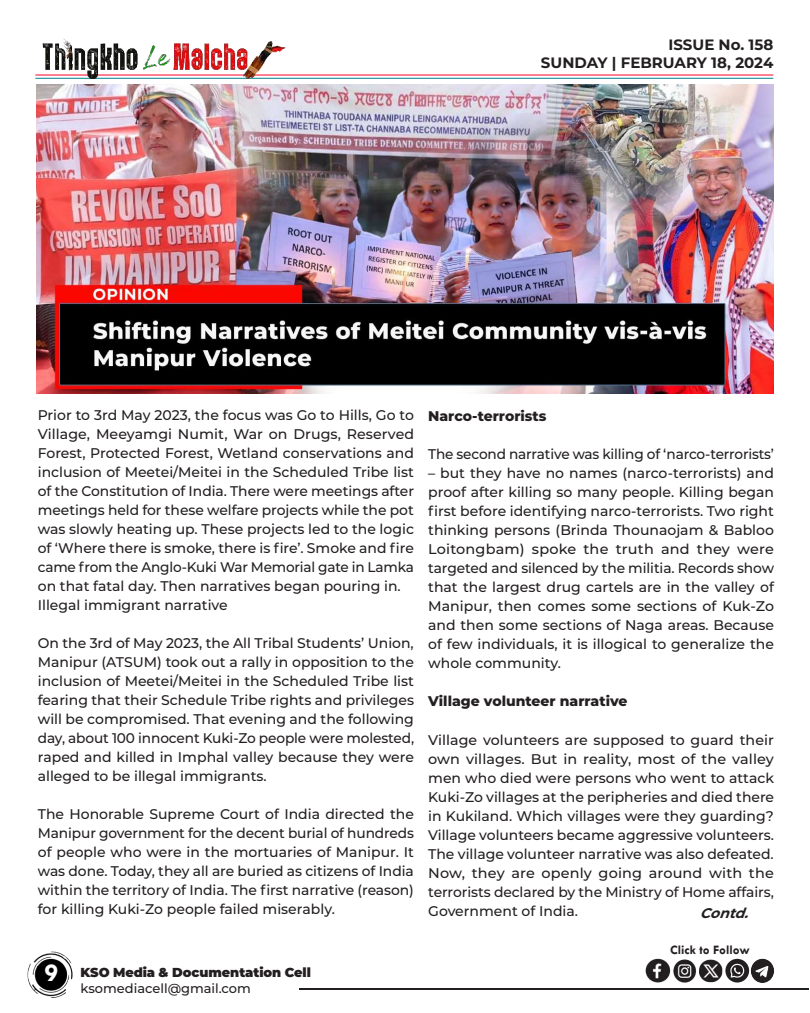
<style>
.page{position:relative;width:810px;height:1013px;background:#fff}
.page>*{position:absolute;margin:0;border:0;box-sizing:border-box;transform-origin:0 0}
.t1{font:700 26px "Tw Cen";color:#fff}
.t2{font:700 15px/18px "Montserrat";color:#231f20;text-align:right}
.t3{font:500 14px/19px "Montserrat";color:#231f20;text-align:justify}
.t4{font:800 14px "Montserrat";color:#231f20}
.t5{font:italic 700 14px "Montserrat";color:#231f20}
.t6{font:900 13px "Montserrat";letter-spacing:-.005em;color:#231f20}
.t7{font:500 13px "Montserrat";color:#231f20}
.t8{font:700 13px "Tw Cen";color:#231f20}
</style>
<div class="page">
<hr style="left:299px;top:988px;width:509px;height:1px;background:#231f20">
<img style="left:27px;top:951px;width:46px;height:47px">
<hr style="left:35px;top:74px;width:738px;height:1px;background:#ff002d">
<hr style="left:35px;top:78px;width:738px;height:1px;background:#00848b">
<img style="left:35px;top:38px;width:254px;height:41px">
<img style="left:645px;top:958px;width:129px;height:25px">
<img style="left:36px;top:84px;width:737px;height:310px">
<p class="t2" style="left:541px;top:35px;width:234px">ISSUE No. 158<br>SUNDAY | FEBRUARY 18, 2024</p>
<p class="t3" style="left:38px;top:404px;width:378px;text-align:left">Prior to 3rd May 2023, the focus was Go to Hills, Go to Village, Meeyamgi Numit, War on Drugs, Reserved Forest, Protected Forest, Wetland conservations and inclusion of Meetei/Meitei in the Scheduled Tribe list of the Constitution of India. There were meetings after meetings held for these welfare projects while the pot was slowly heating up. These projects led to the logic of ‘Where there is smoke, there is fire’. Smoke and fire came from the Anglo-Kuki War Memorial gate in Lamka on that fatal day. Then narratives began pouring in.<br>Illegal immigrant narrative</p>
<p class="t3" style="left:38px;top:632px;width:378px">On the 3rd of May 2023, the All Tribal Students’ Union, Manipur (ATSUM) took out a rally in opposition to the inclusion of Meetei/Meitei in the Scheduled Tribe list fearing that their Schedule Tribe rights and privileges will be compromised. That evening and the following day, about 100 innocent Kuki-Zo people were molested, raped and killed in Imphal valley because they were alleged to be illegal immigrants.</p>
<p class="t3" style="left:38px;top:803px;width:378px">The Honorable Supreme Court of India directed the Manipur government for the decent burial of hundreds of people who were in the mortuaries of Manipur. It was done. Today, they all are buried as citizens of India within the territory of India. The first narrative (reason) for killing Kuki-Zo people failed miserably.</p>
<h1 class="t1" style="left:44px;top:957px;width:15px">9</h1>
<p class="t6" style="left:81px;top:962px;width:232px">KSO Media &amp; Documentation Cell</p>
<p class="t7" style="left:81px;top:978px;width:172px">ksomediacell@gmail.com</p>
<p class="t4" style="left:428px;top:406px;width:120px">Narco-terrorists</p>
<p class="t3" style="left:428px;top:444px;width:347px">The second narrative was killing of ‘narco-terrorists’</p>
<p class="t3" style="left:428px;top:463px;width:347px">– but they have no names (narco-terrorists) and proof after killing so many people. Killing began first before identifying narco-terrorists. Two right thinking persons (Brinda Thounaojam &amp; Babloo Loitongbam) spoke the truth and they were targeted and silenced by the militia. Records show that the largest drug cartels are in the valley of Manipur, then comes some sections of Kuk-Zo and then some sections of Naga areas. Because of few individuals, it is illogical to generalize the whole community.</p>
<p class="t4" style="left:428px;top:691px;width:201px">Village volunteer narrative</p>
<p class="t3" style="left:428px;top:729px;width:347px">Village volunteers are supposed to guard their own villages. But in reality, most of the valley men who died were persons who went to attack Kuki-Zo villages at the peripheries and died there in Kukiland. Which villages were they guarding?<br>Village volunteers became aggressive volunteers.<br>The village volunteer narrative was also defeated.<br>Now, they are openly going around with the terrorists declared by the Ministry of Home affairs, Government of India.</p>
<p class="t5" style="left:700px;top:903px;width:56px">Contd.</p>
<p class="t8" style="left:670px;top:942px;width:81px">Click to Follow</p>
</div>
